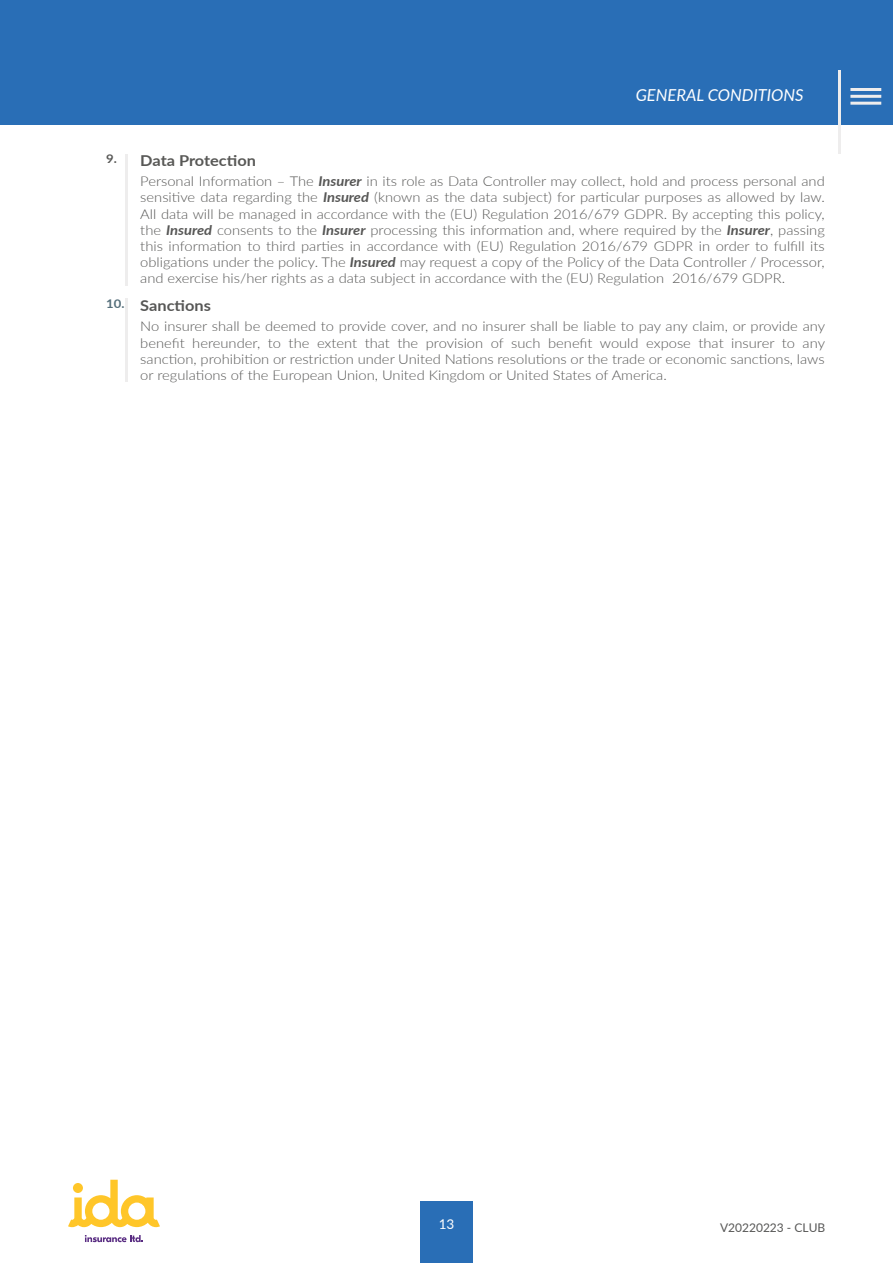
<style>
.page{position:relative;width:893px;height:1263px;background:#fff}
.page>*{position:absolute;margin:0;border:0;box-sizing:border-box;transform-origin:0 0}
.t1{font:italic 16.5px "Lato";color:#fff}
.t2{font:700 15px "Lato";letter-spacing:-.005em;color:#585856;scale:1.09 1}
.t3{font:700 15px "Lato";color:#575756;scale:1.09 1}
.t4{font:300 13.5px/16.2px "Lato";color:#575756;text-align:justify;scale:1.09 1}
.t5{font:13.5px "Lato";color:#fff}
.t6{font:12px "Lato";color:#575756}
.t7{font:700 12px "Lato";color:#546e7a;scale:1.09 1}
.t8{font:700 12px "Lato";color:#585856;scale:1.09 1}
.s1{font-weight:700;font-style:italic}
</style>
<div class="page">
<div style="left:420px;top:1201px;width:52px;height:62px;background:#296eb6"></div>
<svg style="left:68px;top:1180px;width:92px;height:47px"></svg>
<svg style="left:85px;top:1235px;width:58px;height:7px"></svg>
<div style="left:0;top:0;width:893px;height:124px;background:#296eb6"></div>
<hr style="left:125px;top:154px;width:3px;height:131px;background:#eeeded">
<hr style="left:125px;top:299px;width:3px;height:83px;background:#eeeded">
<hr style="left:838px;top:71px;width:3px;height:83px;background:#eeeded">
<hr style="left:850px;top:88px;width:31px;height:3px;background:#eeeded">
<hr style="left:850px;top:95px;width:31px;height:3px;background:#eeeded">
<hr style="left:850px;top:102px;width:31px;height:3px;background:#eeeded">
<p class="t1" style="left:636px;top:83px;width:169px">GENERAL CONDITIONS</p>
<p class="t8" style="left:106px;top:150px;width:11px">9.</p>
<p class="t7" style="left:106px;top:295px;width:18px">10.</p>
<p class="t2" style="left:140px;top:149px;width:108px">Data Protection</p>
<p class="t4" style="left:140px;top:173px;width:630px">Personal Information – The <span class="s1">Insurer</span> in its role as Data Controller may collect, hold and process personal and sensitive data regarding the <span class="s1">Insured</span> (known as the data subject) for particular purposes as allowed by law.<br>All data will be managed in accordance with the (EU) Regulation 2016/679 GDPR. By accepting this policy, the <span class="s1">Insured</span> consents to the <span class="s1">Insurer</span> processing this information and, where required by the <span class="s1">Insurer</span>, passing this information to third parties in accordance with (EU) Regulation 2016/679 GDPR in order to fulfill its obligations under the policy. The <span class="s1">Insured</span> may request a copy of the Policy of the Data Controller / Processor, and exercise his/her rights as a data subject in accordance with the (EU) Regulation 2016/679 GDPR.</p>
<p class="t3" style="left:140px;top:294px;width:66px">Sanctions</p>
<p class="t4" style="left:140px;top:318px;width:630px">No insurer shall be deemed to provide cover, and no insurer shall be liable to pay any claim, or provide any benefit hereunder, to the extent that the provision of such benefit would expose that insurer to any sanction, prohibition or restriction under United Nations resolutions or the trade or economic sanctions, laws or regulations of the European Union, United Kingdom or United States of America.</p>
<p class="t5" style="left:439px;top:1214px;width:17px">13</p>
<p class="t6" style="left:720px;top:1219px;width:107px">V20220223 - CLUB</p>
</div>
